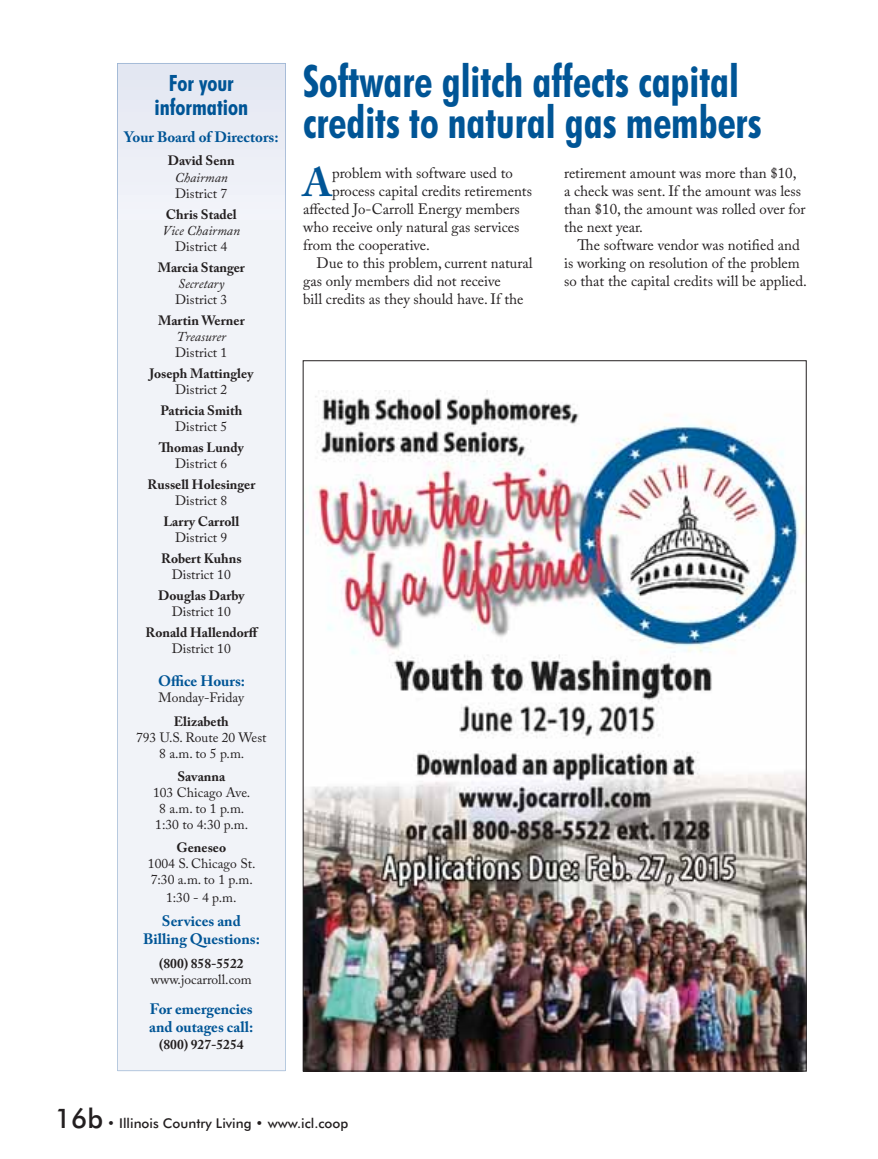
<style>
.page{position:relative;width:878px;height:1159px;background:#fff}
.page>*{position:absolute;margin:0;border:0;box-sizing:border-box;transform-origin:0 0}
.t1{font:700 condensed 45px/41.8px "Futura BT";color:#005596;scale:.93 1}
.t2{font:700 40.35px "Adobe Caslon Pro";color:#005596}
.t3{font:700 condensed 22.5px/24px "Futura BT";color:#005596;text-align:center}
.t4{font:15px/18px "Adobe Caslon Pro";color:#231f20}
.t5{font:700 15px/18px "Adobe Caslon Pro";color:#005596;text-align:center}
.t6{font:13.5px/16.2px "Adobe Caslon Pro";color:#231f20}
.t7{font:700 13.5px "Adobe Caslon Pro";color:#231f20}
.t8{font:500 13.5px "Futura BT";color:#231f20}
.t9{font:italic 13.5px "Adobe Caslon Pro";color:#231f20}
.s1{font-size:27px}
</style>
<div class="page">
<div style="left:117px;top:219px;width:168px;height:851px;background:#f1f3f8"></div>
<svg style="left:117px;top:63px;width:168px;height:156px"></svg>
<img style="left:305px;top:391px;width:499px;height:678px">
<h3 class="t3" style="left:154px;top:72px;width:95px">For your information</h3>
<p class="t5" style="left:124px;top:129px;width:156px">Your Board of Directors:</p>
<p class="t7" style="left:168px;top:156px;width:69px">David Senn</p>
<p class="t9" style="left:175px;top:172px;width:55px">Chairman</p>
<p class="t6" style="left:175px;top:186px;width:54px">District 7</p>
<p class="t7" style="left:166px;top:209px;width:72px">Chris Stadel</p>
<p class="t9" style="left:163px;top:225px;width:79px">Vice Chairman</p>
<p class="t6" style="left:175px;top:240px;width:54px">District 4</p>
<p class="t7" style="left:158px;top:262px;width:89px">Marcia Stanger</p>
<p class="t9" style="left:178px;top:278px;width:48px">Secretary</p>
<p class="t6" style="left:175px;top:293px;width:54px">District 3</p>
<p class="t7" style="left:158px;top:315px;width:88px">Martin Werner</p>
<p class="t9" style="left:177px;top:331px;width:51px">Treasurer</p>
<p class="t6" style="left:175px;top:346px;width:54px">District 1</p>
<p class="t7" style="left:149px;top:368px;width:105px">Joseph Mattingley</p>
<p class="t6" style="left:175px;top:383px;width:54px">District 2</p>
<p class="t7" style="left:160px;top:405px;width:83px">Patricia Smith</p>
<p class="t6" style="left:175px;top:420px;width:54px">District 5</p>
<p class="t7" style="left:159px;top:442px;width:86px">Thomas Lundy</p>
<p class="t6" style="left:175px;top:456px;width:54px">District 6</p>
<p class="t7" style="left:147px;top:479px;width:109px">Russell Holesinger</p>
<p class="t6" style="left:175px;top:493px;width:54px">District 8</p>
<p class="t7" style="left:163px;top:516px;width:78px">Larry Carroll</p>
<p class="t6" style="left:175px;top:530px;width:54px">District 9</p>
<p class="t7" style="left:161px;top:553px;width:82px">Robert Kuhns</p>
<p class="t6" style="left:172px;top:567px;width:60px">District 10</p>
<p class="t7" style="left:158px;top:589px;width:88px">Douglas Darby</p>
<p class="t6" style="left:172px;top:604px;width:60px">District 10</p>
<p class="t7" style="left:145px;top:626px;width:115px">Ronald Hallendorff</p>
<p class="t6" style="left:172px;top:641px;width:60px">District 10</p>
<p class="t5" style="left:158px;top:673px;width:88px">Office Hours:</p>
<p class="t6" style="left:158px;top:690px;width:87px">Monday-Friday</p>
<p class="t7" style="left:174px;top:716px;width:57px">Elizabeth</p>
<p class="t6" style="left:136px;top:730px;width:132px;text-align:center">793 U.S. Route 20 West<br>8 a.m. to 5 p.m.</p>
<p class="t7" style="left:177px;top:770px;width:49px">Savanna</p>
<p class="t6" style="left:153px;top:785px;width:99px">103 Chicago Ave.<br>8 a.m. to 1 p.m.<br>1:30 to 4:30 p.m.</p>
<p class="t7" style="left:176px;top:842px;width:51px">Geneseo</p>
<p class="t6" style="left:148px;top:856px;width:109px">1004 S. Chicago St.<br>7:30 a.m. to 1 p.m.</p>
<p class="t6" style="left:166px;top:890px;width:72px">1:30 - 4 p.m.</p>
<p class="t5" style="left:143px;top:913px;width:118px">Services and<br>Billing Questions:</p>
<p class="t7" style="left:159px;top:958px;width:86px">(800) 858-5522</p>
<p class="t6" style="left:151px;top:972px;width:102px">www.jocarroll.com</p>
<p class="t5" style="left:149px;top:1001px;width:105px;text-align:left">For emergencies and outages call:</p>
<p class="t7" style="left:159px;top:1038px;width:86px">(800) 927-5254</p>
<h1 class="t1" style="left:303px;top:62px;width:494px">Software glitch affects capital credits to natural gas members</h1>
<h2 class="t2" style="left:303px;top:167px;width:30px">A</h2>
<p class="t4" style="left:332px;top:165px;width:182px">problem with software used to</p>
<p class="t4" style="left:564px;top:165px;width:243px">retirement amount was more than $10, a check was sent. If the amount was less than $10, the amount was rolled over for the next year.</p>
<p class="t4" style="left:564px;top:237px;width:244px;text-align:center">The software vendor was notified and<br>is working on resolution of the problem so that the capital credits will be applied.</p>
<p class="t4" style="left:332px;top:183px;width:201px">process capital credits retirements</p>
<p class="t4" style="left:303px;top:201px;width:218px">affected Jo-Carroll Energy members</p>
<p class="t4" style="left:303px;top:219px;width:218px">who receive only natural gas services</p>
<p class="t4" style="left:303px;top:237px;width:128px">from the cooperative.</p>
<p class="t4" style="left:317px;top:255px;width:217px">Due to this problem, current natural</p>
<p class="t4" style="left:303px;top:273px;width:199px">gas only members did not receive</p>
<p class="t4" style="left:303px;top:291px;width:222px">bill credits as they should have. If the</p>
<p class="t8" style="left:55px;top:1115px;width:295px"><span class="s1">16b</span> • Illinois Country Living • www.icl.coop</p>
</div>
